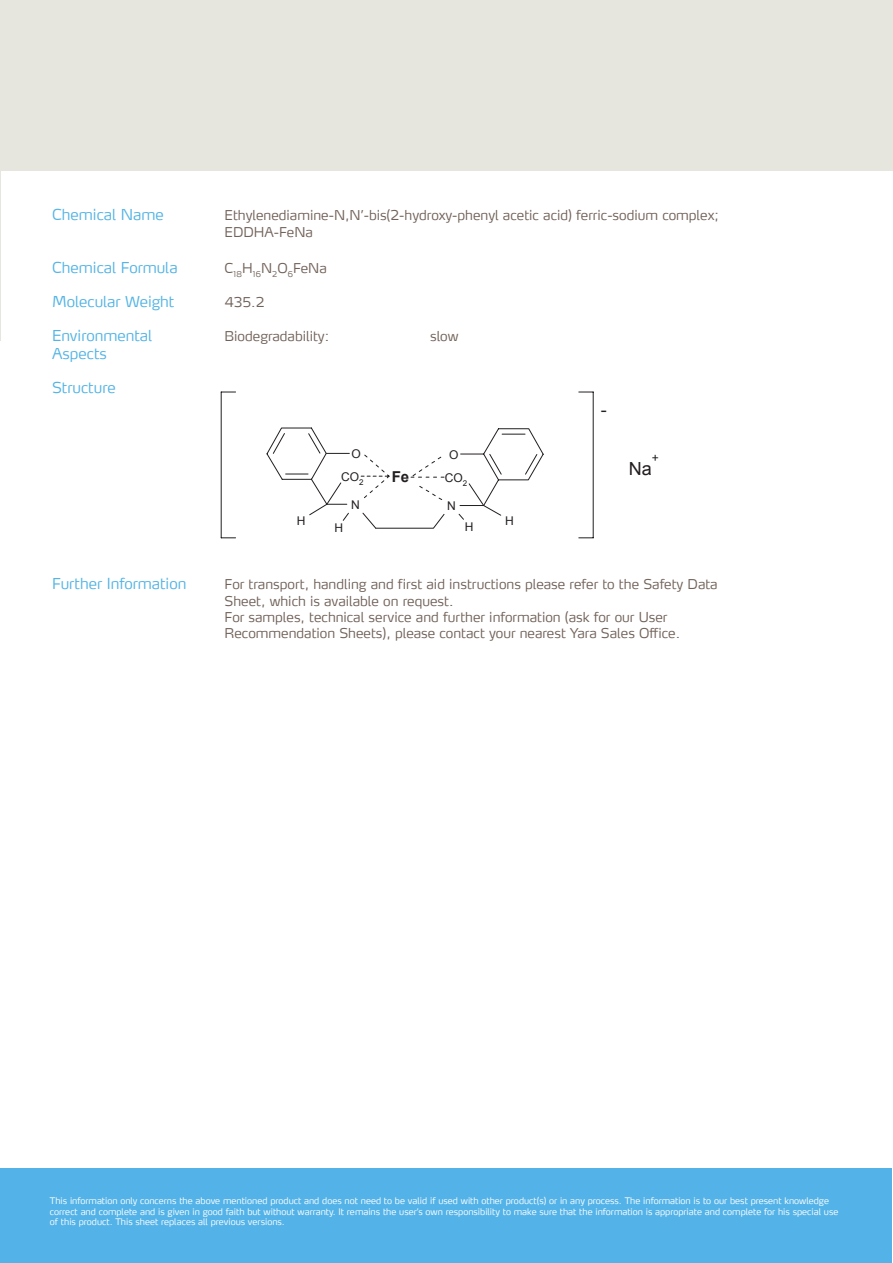
<style>
.page{position:relative;width:893px;height:1263px;background:#fff}
.page>*{position:absolute;margin:0;border:0;box-sizing:border-box;transform-origin:0 0}
.t1{font:18px "Arial";color:#231f20}
.t2{font:300 15px "Yara Max LF";color:#54b4e5}
.t3{font:700 15px "Arial";color:#231f20}
.t4{font:300 13.5px "Yara Max LF";color:#716259}
.t5{font:12px/23.2px "Arial";color:#231f20;text-align:center}
.t6{font:300 9px/10.8px "Yara Max LF";color:#fff}
</style>
<div class="page">
<hr style="left:0;top:0;width:1px;height:340px;background:#e7e6de">
<hr style="left:0;top:1168px;width:1px;height:95px;background:#53b3e8">
<div style="left:0;top:0;width:893px;height:170px;background:#e7e6de"></div>
<div style="left:1px;top:1168px;width:891px;height:95px;background:#53b3e8"></div>
<svg style="left:221px;top:392px;width:372px;height:146px"></svg>
<p class="t2" style="left:52px;top:205px;width:113px">Chemical Name</p>
<p class="t4" style="left:225px;top:207px;width:496px">Ethylenediamine-N,N’-bis(2-hydroxy-phenyl acetic acid) ferric-sodium complex;</p>
<p class="t4" style="left:225px;top:223px;width:90px">EDDHA-FeNa</p>
<p class="t2" style="left:52px;top:258px;width:127px">Chemical Formula</p>
<p class="t4" style="left:225px;top:259px;width:104px">C<sub>18</sub>H<sub>16</sub>N<sub>2</sub>O<sub>6</sub>FeNa</p>
<p class="t2" style="left:52px;top:292px;width:124px">Molecular Weight</p>
<p class="t4" style="left:225px;top:293px;width:41px">435.2</p>
<p class="t2" style="left:52px;top:326px;width:102px">Environmental</p>
<p class="t4" style="left:225px;top:328px;width:106px">Biodegradability:</p>
<p class="t4" style="left:430px;top:328px;width:30px">slow</p>
<p class="t2" style="left:52px;top:344px;width:56px">Aspects</p>
<p class="t2" style="left:52px;top:378px;width:65px">Structure</p>
<h3 class="t5" style="left:351px;top:442px;width:11px">O</h3>
<h3 class="t5" style="left:445px;top:443px;width:24px">O<br>CO<sub>2</sub></h3>
<h2 class="t3" style="left:392px;top:467px;width:19px">Fe</h2>
<h3 class="t5" style="left:341px;top:465px;width:24px">CO<sub>2</sub></h3>
<h3 class="t5" style="left:351px;top:493px;width:10px">N</h3>
<h3 class="t5" style="left:447px;top:494px;width:10px">N</h3>
<h3 class="t5" style="left:297px;top:509px;width:10px">H</h3>
<h3 class="t5" style="left:505px;top:509px;width:10px">H</h3>
<h3 class="t5" style="left:334px;top:516px;width:10px">H</h3>
<h3 class="t5" style="left:465px;top:515px;width:10px">H</h3>
<h1 class="t1" style="left:601px;top:397px;width:8px">-</h1>
<h3 class="t5" style="left:652px;top:446px;width:9px">+</h3>
<h1 class="t1" style="left:629px;top:456px;width:25px">Na</h1>
<p class="t2" style="left:52px;top:574px;width:136px">Further Information</p>
<p class="t4" style="left:225px;top:576px;width:495px">For transport, handling and first aid instructions please refer to the Safety Data</p>
<p class="t4" style="left:225px;top:592px;width:230px">Sheet, which is available on request.</p>
<p class="t4" style="left:225px;top:608px;width:444px">For samples, technical service and further information (ask for our User</p>
<p class="t4" style="left:225px;top:625px;width:457px">Recommendation Sheets), please contact your nearest Yara Sales Office.</p>
<p class="t6" style="left:50px;top:1195px;width:790px">This information only concerns the above mentioned product and does not need to be valid if used with other product(s) or in any process. The information is to our best present knowledge correct and complete and is given in good faith but without warranty. It remains the user’s own responsibility to make sure that the information is appropriate and complete for his special use of this product. This sheet replaces all previous versions.</p>
</div>
